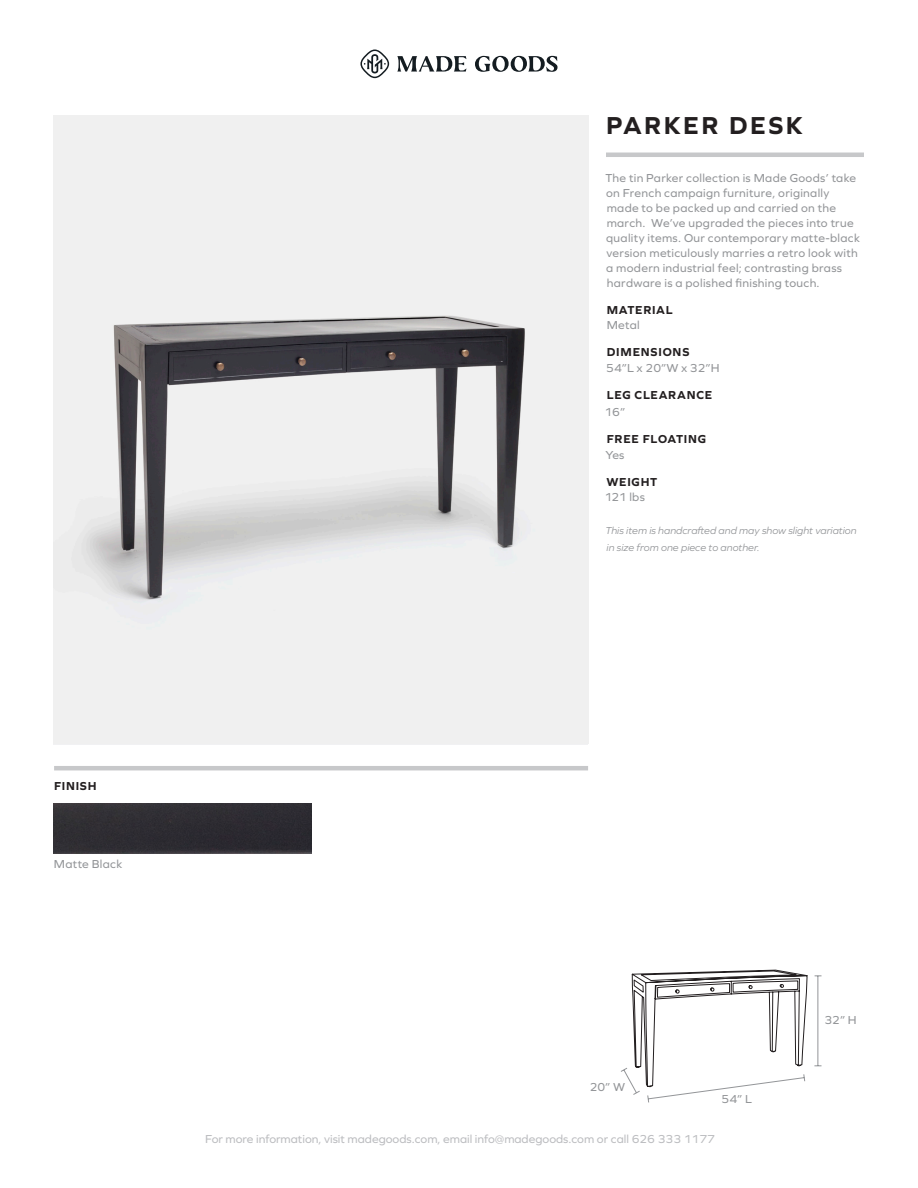
<style>
.page{position:relative;width:918px;height:1188px;background:#fff}
.page>*{position:absolute;margin:0;border:0;box-sizing:border-box;transform-origin:0 0}
.t1{font:700 25.5px "Graphie";letter-spacing:.095em;color:#231f20}
.t2{font:12px/15px "Graphie";letter-spacing:.025em;color:#939598}
.t3{font:12px "Graphie";color:#bcbdc0}
.t4{font:700 12px "Graphie";letter-spacing:.06em;color:#231f20}
.t5{font:italic 10.5px/16.5px "Graphie";color:#939598}
</style>
<div class="page">
<hr style="left:606px;top:153px;width:258px;height:4px;background:#c7c8ca">
<svg style="left:397px;top:56px;width:161px;height:16px"></svg>
<svg style="left:360px;top:50px;width:29px;height:28px"></svg>
<hr style="left:54px;top:766px;width:534px;height:4px;background:#c7c8ca">
<img style="left:54px;top:116px;width:534px;height:627px">
<img style="left:54px;top:803px;width:258px;height:51px">
<hr style="left:818px;top:976px;width:1px;height:90px;background:#939598">
<svg style="left:621px;top:1067px;width:9px;height:15px"></svg>
<svg style="left:630px;top:969px;width:178px;height:134px"></svg>
<p class="t1" style="left:606px;top:110px;width:199px">PARKER DESK</p>
<p class="t2" style="left:605px;top:170px;width:256px">The tin Parker collection is Made Goods’ take on French campaign furniture, originally made to be packed up and carried on the march. We’ve upgraded the pieces into true quality items. Our contemporary matte-black version meticulously marries a retro look with a modern industrial feel; contrasting brass hardware is a polished finishing touch.</p>
<p class="t4" style="left:607px;top:303px;width:67px">MATERIAL</p>
<p class="t2" style="left:607px;top:317px;width:35px">Metal</p>
<p class="t4" style="left:607px;top:345px;width:84px">DIMENSIONS</p>
<p class="t2" style="left:606px;top:360px;width:115px">54”L x 20”W x 32”H</p>
<p class="t4" style="left:607px;top:388px;width:107px">LEG CLEARANCE</p>
<p class="t2" style="left:604px;top:404px;width:22px">16”</p>
<p class="t4" style="left:607px;top:432px;width:101px">FREE FLOATING</p>
<p class="t2" style="left:606px;top:447px;width:20px">Yes</p>
<p class="t4" style="left:606px;top:475px;width:52px">WEIGHT</p>
<p class="t2" style="left:604px;top:489px;width:42px">121 lbs</p>
<p class="t5" style="left:605px;top:522px;width:253px">This item is handcrafted and may show slight variation in size from one piece to another.</p>
<p class="t4" style="left:54px;top:779px;width:44px">FINISH</p>
<p class="t2" style="left:54px;top:856px;width:70px">Matte Black</p>
<p class="t2" style="left:590px;top:1079px;width:37px">20” W</p>
<p class="t2" style="left:722px;top:1092px;width:32px">54” L</p>
<p class="t3" style="left:205px;top:1132px;width:511px">For more information, visit madegoods.com, email info@madegoods.com or call 626 333 1177</p>
<p class="t2" style="left:825px;top:1013px;width:34px">32” H</p>
</div>
